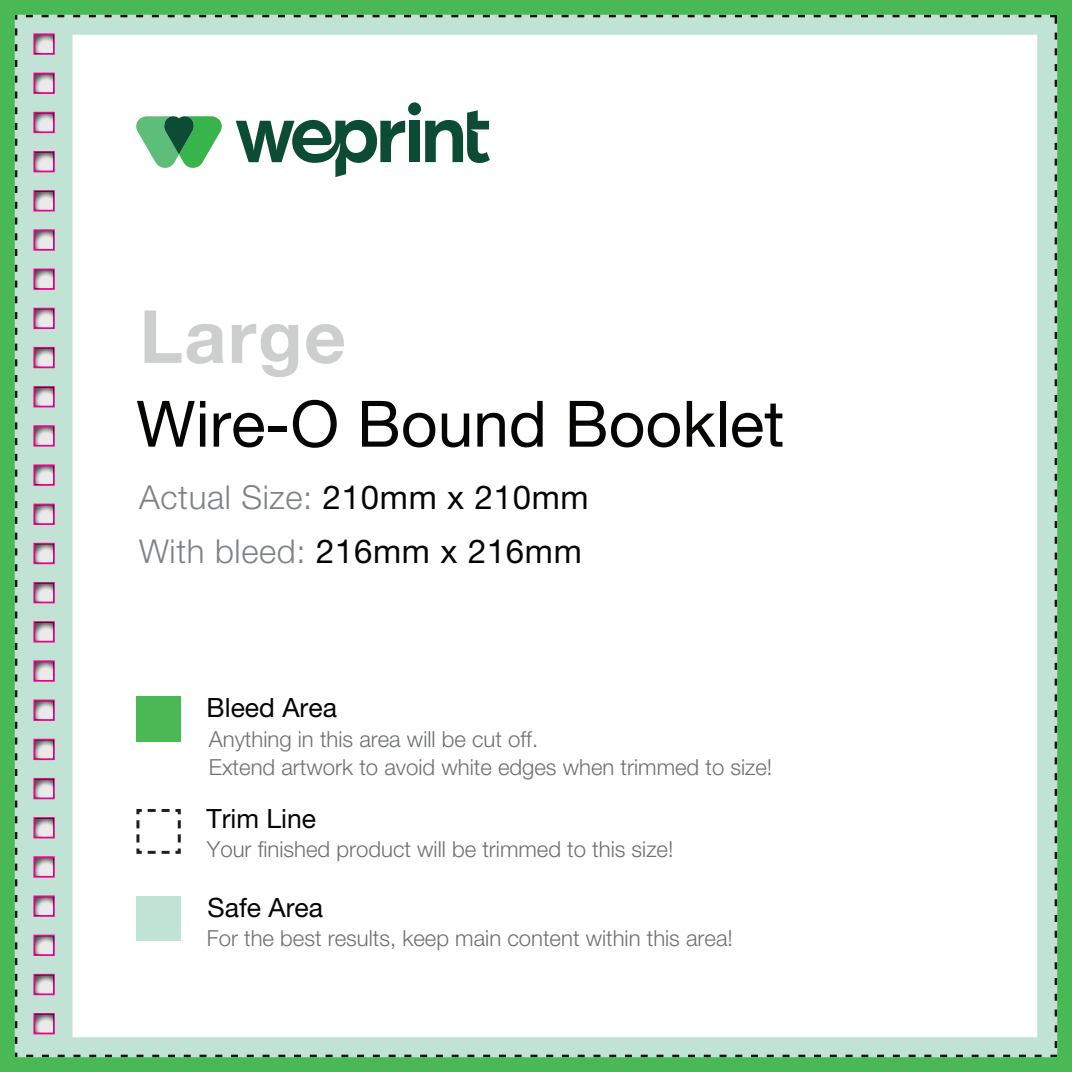
<style>
.page{position:relative;width:1072px;height:1072px;background:#fff}
.page>*{position:absolute;margin:0;border:0;box-sizing:border-box;transform-origin:0 0}
.t1{font:73.15px "Helvetica Neue LT 75 Bd";letter-spacing:.02em;color:#cdcece}
.t2{font:64.05px "Helvetica Neue LT 55 Rm";color:#050504}
.t3{font:32.9px "Helvetica Neue LT 45 Lt";letter-spacing:.02em;color:#808385}
.t4{font:32.9px "Helvetica Neue LT 55 Rm";letter-spacing:.02em;color:#050504}
.t5{font:26.6px "Helvetica Neue LT 55 Rm";color:#050504}
.t6{font:22.05px/28.3px "Helvetica Neue LT 45 Lt";color:#6e7172}
.s1{font-family:"Helvetica Neue LT 55 Rm";color:#050504}
.s2{font-family:"Helvetica Neue LT 45 Lt";color:#808385}
</style>
<div class="page">
<div style="left:0;top:0;width:1071px;height:1071px;background:#4bb856"></div>
<div style="left:15px;top:15px;width:1042px;height:1042px;background:#c0e3d6"></div>
<div style="left:33px;top:25px;width:39px;height:1017px;background:#c0e3d6"></div>
<div style="left:33px;top:33px;width:22px;height:22px;border:2px solid #ed028c"></div>
<svg style="left:35px;top:35px;width:18px;height:18px"></svg>
<div style="left:33px;top:73px;width:22px;height:21px;border:2px solid #ed028c"></div>
<svg style="left:35px;top:74px;width:18px;height:18px"></svg>
<div style="left:33px;top:112px;width:22px;height:21px;border:2px solid #ed028c"></div>
<svg style="left:35px;top:113px;width:18px;height:18px"></svg>
<div style="left:33px;top:151px;width:22px;height:21px;border:2px solid #ed028c"></div>
<svg style="left:35px;top:153px;width:18px;height:18px"></svg>
<div style="left:33px;top:190px;width:22px;height:21px;border:2px solid #ed028c"></div>
<svg style="left:35px;top:192px;width:18px;height:18px"></svg>
<div style="left:33px;top:229px;width:22px;height:22px;border:2px solid #ed028c"></div>
<svg style="left:35px;top:231px;width:18px;height:18px"></svg>
<div style="left:33px;top:268px;width:22px;height:22px;border:2px solid #ed028c"></div>
<svg style="left:35px;top:270px;width:18px;height:18px"></svg>
<div style="left:33px;top:308px;width:22px;height:21px;border:2px solid #ed028c"></div>
<svg style="left:35px;top:309px;width:18px;height:18px"></svg>
<div style="left:33px;top:347px;width:22px;height:21px;border:2px solid #ed028c"></div>
<svg style="left:35px;top:348px;width:18px;height:18px"></svg>
<div style="left:33px;top:386px;width:22px;height:21px;border:2px solid #ed028c"></div>
<svg style="left:35px;top:388px;width:18px;height:18px"></svg>
<div style="left:33px;top:425px;width:22px;height:21px;border:2px solid #ed028c"></div>
<svg style="left:35px;top:427px;width:18px;height:18px"></svg>
<div style="left:33px;top:464px;width:22px;height:22px;border:2px solid #ed028c"></div>
<svg style="left:35px;top:466px;width:18px;height:18px"></svg>
<div style="left:33px;top:503px;width:22px;height:22px;border:2px solid #ed028c"></div>
<svg style="left:35px;top:505px;width:18px;height:18px"></svg>
<div style="left:33px;top:543px;width:22px;height:21px;border:2px solid #ed028c"></div>
<svg style="left:35px;top:544px;width:18px;height:18px"></svg>
<div style="left:33px;top:582px;width:22px;height:21px;border:2px solid #ed028c"></div>
<svg style="left:35px;top:583px;width:18px;height:18px"></svg>
<div style="left:33px;top:621px;width:22px;height:21px;border:2px solid #ed028c"></div>
<svg style="left:35px;top:623px;width:18px;height:17px"></svg>
<div style="left:33px;top:660px;width:22px;height:21px;border:2px solid #ed028c"></div>
<svg style="left:35px;top:662px;width:18px;height:18px"></svg>
<div style="left:33px;top:699px;width:22px;height:22px;border:2px solid #ed028c"></div>
<svg style="left:35px;top:701px;width:18px;height:18px"></svg>
<div style="left:33px;top:738px;width:22px;height:22px;border:2px solid #ed028c"></div>
<svg style="left:35px;top:740px;width:18px;height:18px"></svg>
<div style="left:33px;top:778px;width:22px;height:21px;border:2px solid #ed028c"></div>
<svg style="left:35px;top:779px;width:18px;height:18px"></svg>
<div style="left:33px;top:817px;width:22px;height:21px;border:2px solid #ed028c"></div>
<svg style="left:35px;top:818px;width:18px;height:18px"></svg>
<div style="left:33px;top:856px;width:22px;height:21px;border:2px solid #ed028c"></div>
<svg style="left:35px;top:858px;width:18px;height:17px"></svg>
<div style="left:33px;top:895px;width:22px;height:21px;border:2px solid #ed028c"></div>
<svg style="left:35px;top:897px;width:18px;height:18px"></svg>
<div style="left:33px;top:934px;width:22px;height:22px;border:2px solid #ed028c"></div>
<svg style="left:35px;top:936px;width:18px;height:18px"></svg>
<div style="left:33px;top:973px;width:22px;height:22px;border:2px solid #ed028c"></div>
<svg style="left:35px;top:975px;width:18px;height:18px"></svg>
<div style="left:33px;top:1013px;width:22px;height:21px;border:2px solid #ed028c"></div>
<svg style="left:35px;top:1014px;width:18px;height:18px"></svg>
<div style="left:72px;top:35px;width:965px;height:1002px;background:#fff"></div>
<svg style="left:136px;top:116px;width:86px;height:52px"></svg>
<svg style="left:236px;top:120px;width:169px;height:57px"></svg>
<div style="left:408px;top:102px;width:13px;height:13px;background:#0c4c34;border-radius:50%"></div>
<div style="left:409px;top:121px;width:11px;height:41px;background:#0c4c34"></div>
<svg style="left:425px;top:110px;width:65px;height:53px"></svg>
<div style="left:136px;top:696px;width:45px;height:46px;background:#4bb856"></div>
<svg style="left:136px;top:809px;width:45px;height:45px"></svg>
<div style="left:136px;top:895px;width:44px;height:45px;background:#c0e3d6"></div>
<h1 class="t1" style="left:139px;top:290px;width:208px">Large</h1>
<h2 class="t2" style="left:136px;top:384px;width:649px">Wire-O Bound Booklet</h2>
<h3 class="t3" style="left:139px;top:477px;width:451px">Actual Size: <span class="s1">210mm x 210mm</span></h3>
<h3 class="t4" style="left:139px;top:531px;width:444px"><span class="s2">With bleed:</span> 216mm x 216mm</h3>
<p class="t5" style="left:206px;top:691px;width:132px">Bleed Area</p>
<p class="t6" style="left:209px;top:724px;width:565px">Anything in this area will be cut off.<br>Extend artwork to avoid white edges when trimmed to size!</p>
<p class="t5" style="left:206px;top:802px;width:111px">Trim Line</p>
<p class="t6" style="left:207px;top:835px;width:468px">Your finished product will be trimmed to this size!</p>
<p class="t5" style="left:207px;top:890px;width:117px">Safe Area</p>
<p class="t6" style="left:207px;top:923px;width:527px">For the best results, keep main content within this area!</p>
</div>
